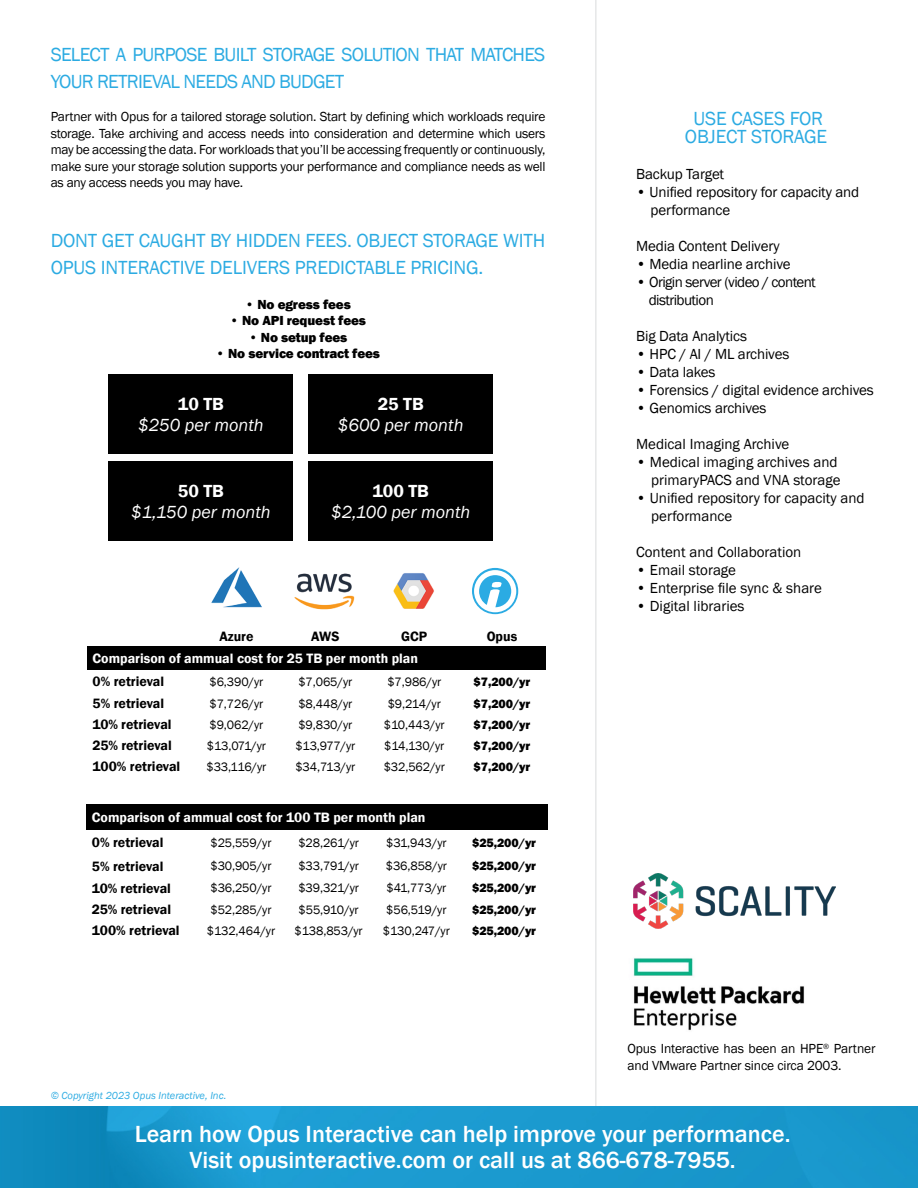
<style>
.page{position:relative;width:918px;height:1188px;background:#fff}
.page>*{position:absolute;margin:0;border:0;box-sizing:border-box;transform-origin:0 0}
.t1{font:500 24px/25.5px "Franklin Gothic";color:#fff;text-align:center}
.t2{font:19.5px/27px "Franklin Gothic";letter-spacing:-.01em;color:#2cabe2}
.t3{font:19.5px/27px "Franklin Gothic";letter-spacing:-.04em;color:#2cabe2}
.t4{font:italic 18px "Franklin Gothic";color:#fff}
.t5{font:600 18px "Franklin Gothic";color:#fff}
.t6{font:15px/18px "Franklin Gothic";letter-spacing:-.01em;color:#000}
.t7{font:15px/18px "Franklin Gothic";letter-spacing:-.04em;color:#000}
.t8{font:600 13.95px "Franklin Gothic";color:#000}
.t9{font:600 13.95px "Franklin Gothic";color:#fff}
.t10{font:13.5px/16.5px "Franklin Gothic";letter-spacing:-.015em;color:#000;text-align:justify}
.t11{font:800 13.5px "Franklin Gothic";letter-spacing:-.01em;color:#000}
.t12{font:12.6px "Franklin Gothic";letter-spacing:-.01em;color:#000}
.t13{font:800 12.6px "Franklin Gothic";letter-spacing:-.01em;color:#000}
.t14{font:italic 10.5px "Franklin Gothic";color:#2cabe2}
.s1{font-weight:400}
</style>
<div class="page">
<svg style="left:595px;top:0;width:241px;height:1106px"></svg>
<img style="left:0;top:1106px;width:918px;height:82px">
<div style="left:86px;top:805px;width:462px;height:25px;background:#000"></div>
<svg style="left:87px;top:567px;width:459px;height:80px"></svg>
<div style="left:87px;top:647px;width:459px;height:23px;background:#000"></div>
<img style="left:202px;top:567px;width:69px;height:58px">
<img style="left:291px;top:567px;width:69px;height:58px">
<img style="left:380px;top:567px;width:69px;height:58px">
<svg style="left:472px;top:568px;width:46px;height:46px"></svg>
<img style="left:613px;top:948px;width:209px;height:96px">
<img style="left:633px;top:873px;width:202px;height:55px">
<div style="left:109px;top:462px;width:184px;height:79px;background:#000"></div>
<div style="left:309px;top:375px;width:184px;height:79px;background:#000"></div>
<div style="left:109px;top:375px;width:184px;height:79px;background:#000"></div>
<div style="left:309px;top:462px;width:184px;height:79px;background:#000"></div>
<h2 class="t3" style="left:51px;top:42px;width:496px">SELECT A PURPOSE BUILT STORAGE SOLUTION THAT MATCHES<br>YOUR RETRIEVAL NEEDS AND BUDGET</h2>
<p class="t10" style="left:51px;top:109px;width:496px">Partner with Opus for a tailored storage solution. Start by defining which workloads require storage. Take archiving and access needs into consideration and determine which users may be accessing the data. For workloads that you’ll be accessing frequently or continuously, make sure your storage solution supports your performance and compliance needs as well as any access needs you may have.</p>
<h2 class="t2" style="left:51px;top:228px;width:496px">DONT GET CAUGHT BY HIDDEN FEES. OBJECT STORAGE WITH<br>OPUS INTERACTIVE DELIVERS PREDICTABLE PRICING.</h2>
<p class="t11" style="left:245px;top:295px;width:107px"><span class="s1">•</span> No egress fees</p>
<p class="t11" style="left:230px;top:312px;width:138px">• No API request fees</p>
<p class="t11" style="left:249px;top:328px;width:100px">• No setup fees</p>
<p class="t11" style="left:216px;top:345px;width:166px">• No service contract fees</p>
<h3 class="t5" style="left:178px;top:393px;width:48px">10 TB</h3>
<h3 class="t4" style="left:138px;top:414px;width:127px">$250 per month</h3>
<h3 class="t5" style="left:178px;top:480px;width:48px">50 TB</h3>
<h3 class="t4" style="left:131px;top:501px;width:141px">$1,150 per month</h3>
<h3 class="t5" style="left:378px;top:393px;width:48px">25 TB</h3>
<h3 class="t4" style="left:338px;top:414px;width:127px">$600 per month</h3>
<h3 class="t5" style="left:372px;top:480px;width:58px">100 TB</h3>
<h3 class="t4" style="left:331px;top:501px;width:141px">$2,100 per month</h3>
<p class="t8" style="left:219px;top:628px;width:36px">Azure</p>
<p class="t8" style="left:311px;top:628px;width:30px">AWS</p>
<p class="t8" style="left:401px;top:628px;width:28px">GCP</p>
<p class="t8" style="left:487px;top:628px;width:32px">Opus</p>
<p class="t9" style="left:93px;top:650px;width:327px">Comparison of ammual cost for 25 TB per month plan</p>
<p class="t8" style="left:93px;top:673px;width:73px">0% retrieval</p>
<p class="t12" style="left:210px;top:674px;width:55px">$6,390/yr</p>
<p class="t12" style="left:298px;top:674px;width:55px">$7,065/yr</p>
<p class="t12" style="left:387px;top:674px;width:55px">$7,986/yr</p>
<p class="t13" style="left:474px;top:674px;width:58px">$7,200/yr</p>
<p class="t8" style="left:93px;top:695px;width:73px">5% retrieval</p>
<p class="t12" style="left:210px;top:696px;width:55px">$7,726/yr</p>
<p class="t12" style="left:298px;top:696px;width:55px">$8,448/yr</p>
<p class="t12" style="left:388px;top:696px;width:55px">$9,214/yr</p>
<p class="t13" style="left:474px;top:696px;width:58px">$7,200/yr</p>
<p class="t8" style="left:93px;top:716px;width:81px">10% retrieval</p>
<p class="t12" style="left:210px;top:717px;width:55px">$9,062/yr</p>
<p class="t12" style="left:298px;top:717px;width:55px">$9,830/yr</p>
<p class="t12" style="left:384px;top:717px;width:62px">$10,443/yr</p>
<p class="t13" style="left:474px;top:716px;width:58px">$7,200/yr</p>
<p class="t8" style="left:93px;top:737px;width:81px">25% retrieval</p>
<p class="t12" style="left:207px;top:738px;width:61px">$13,071/yr</p>
<p class="t12" style="left:295px;top:738px;width:61px">$13,977/yr</p>
<p class="t12" style="left:384px;top:738px;width:62px">$14,130/yr</p>
<p class="t13" style="left:474px;top:737px;width:58px">$7,200/yr</p>
<p class="t8" style="left:93px;top:758px;width:89px">100% retrieval</p>
<p class="t12" style="left:206px;top:759px;width:61px">$33,116/yr</p>
<p class="t12" style="left:295px;top:759px;width:61px">$34,713/yr</p>
<p class="t12" style="left:384px;top:759px;width:63px">$32,562/yr</p>
<p class="t13" style="left:474px;top:758px;width:58px">$7,200/yr</p>
<p class="t9" style="left:92px;top:809px;width:335px">Comparison of ammual cost for 100 TB per month plan</p>
<p class="t8" style="left:92px;top:834px;width:73px">0% retrieval</p>
<p class="t12" style="left:210px;top:835px;width:63px">$25,559/yr</p>
<p class="t12" style="left:298px;top:835px;width:62px">$28,261/yr</p>
<p class="t12" style="left:386px;top:835px;width:62px">$31,943/yr</p>
<p class="t13" style="left:472px;top:834px;width:65px">$25,200/yr</p>
<p class="t8" style="left:92px;top:858px;width:73px">5% retrieval</p>
<p class="t12" style="left:210px;top:858px;width:63px">$30,905/yr</p>
<p class="t12" style="left:298px;top:858px;width:62px">$33,791/yr</p>
<p class="t12" style="left:386px;top:858px;width:63px">$36,858/yr</p>
<p class="t13" style="left:472px;top:858px;width:65px">$25,200/yr</p>
<p class="t8" style="left:92px;top:879px;width:81px">10% retrieval</p>
<p class="t12" style="left:210px;top:880px;width:63px">$36,250/yr</p>
<p class="t12" style="left:298px;top:880px;width:62px">$39,321/yr</p>
<p class="t12" style="left:387px;top:880px;width:61px">$41,773/yr</p>
<p class="t13" style="left:472px;top:880px;width:65px">$25,200/yr</p>
<p class="t8" style="left:92px;top:901px;width:81px">25% retrieval</p>
<p class="t12" style="left:210px;top:902px;width:63px">$52,285/yr</p>
<p class="t12" style="left:299px;top:902px;width:62px">$55,910/yr</p>
<p class="t12" style="left:386px;top:902px;width:62px">$56,519/yr</p>
<p class="t13" style="left:472px;top:901px;width:65px">$25,200/yr</p>
<p class="t8" style="left:92px;top:922px;width:89px">100% retrieval</p>
<p class="t12" style="left:207px;top:923px;width:70px">$132,464/yr</p>
<p class="t12" style="left:295px;top:923px;width:70px">$138,853/yr</p>
<p class="t12" style="left:383px;top:923px;width:68px">$130,247/yr</p>
<p class="t13" style="left:472px;top:922px;width:65px">$25,200/yr</p>
<h2 class="t2" style="left:685px;top:109px;width:144px;line-height:18px;text-align:center">USE CASES FOR<br>OBJECT STORAGE</h2>
<p class="t6" style="left:636px;top:165px;width:90px">Backup Target</p>
<p class="t6" style="left:651px;top:183px;width:210px;text-indent:-14px">• Unified repository for capacity and performance</p>
<p class="t6" style="left:636px;top:237px;width:145px">Media Content Delivery</p>
<p class="t6" style="left:636px;top:255px;width:156px">• Media nearline archive</p>
<p class="t7" style="left:649px;top:273px;width:169px;text-indent:-13px">• Origin server (video / content distribution</p>
<p class="t6" style="left:636px;top:327px;width:112px">Big Data Analytics</p>
<p class="t6" style="left:636px;top:345px;width:155px">• HPC / AI / ML archives</p>
<p class="t6" style="left:636px;top:363px;width:81px">• Data lakes</p>
<p class="t6" style="left:636px;top:381px;width:239px">• Forensics / digital evidence archives</p>
<p class="t6" style="left:636px;top:399px;width:132px">• Genomics archives</p>
<p class="t6" style="left:636px;top:435px;width:155px">Medical Imaging Archive</p>
<p class="t6" style="left:636px;top:453px;width:206px;text-align:right">• Medical imaging archives and primaryPACS and VNA storage</p>
<p class="t6" style="left:651px;top:489px;width:215px;text-indent:-15px">• Unified repository for capacity and performance</p>
<p class="t6" style="left:636px;top:543px;width:167px">Content and Collaboration</p>
<p class="t6" style="left:636px;top:561px;width:101px">• Email storage</p>
<p class="t6" style="left:636px;top:579px;width:187px">• Enterprise file sync &amp; share</p>
<p class="t6" style="left:636px;top:597px;width:110px">• Digital libraries</p>
<p class="t10" style="left:627px;top:1041px;width:250px">Opus Interactive has been an HPE<sup>®</sup> Partner and VMware Partner since circa 2003.</p>
<p class="t14" style="left:51px;top:1089px;width:177px">© Copyright 2023 Opus Interactive, Inc.</p>
<h1 class="t1" style="left:135px;top:1122px;width:657px">Learn how Opus Interactive can help improve your performance.<br>Visit opusinteractive.com or call us at 866-678-7955.</h1>
</div>
